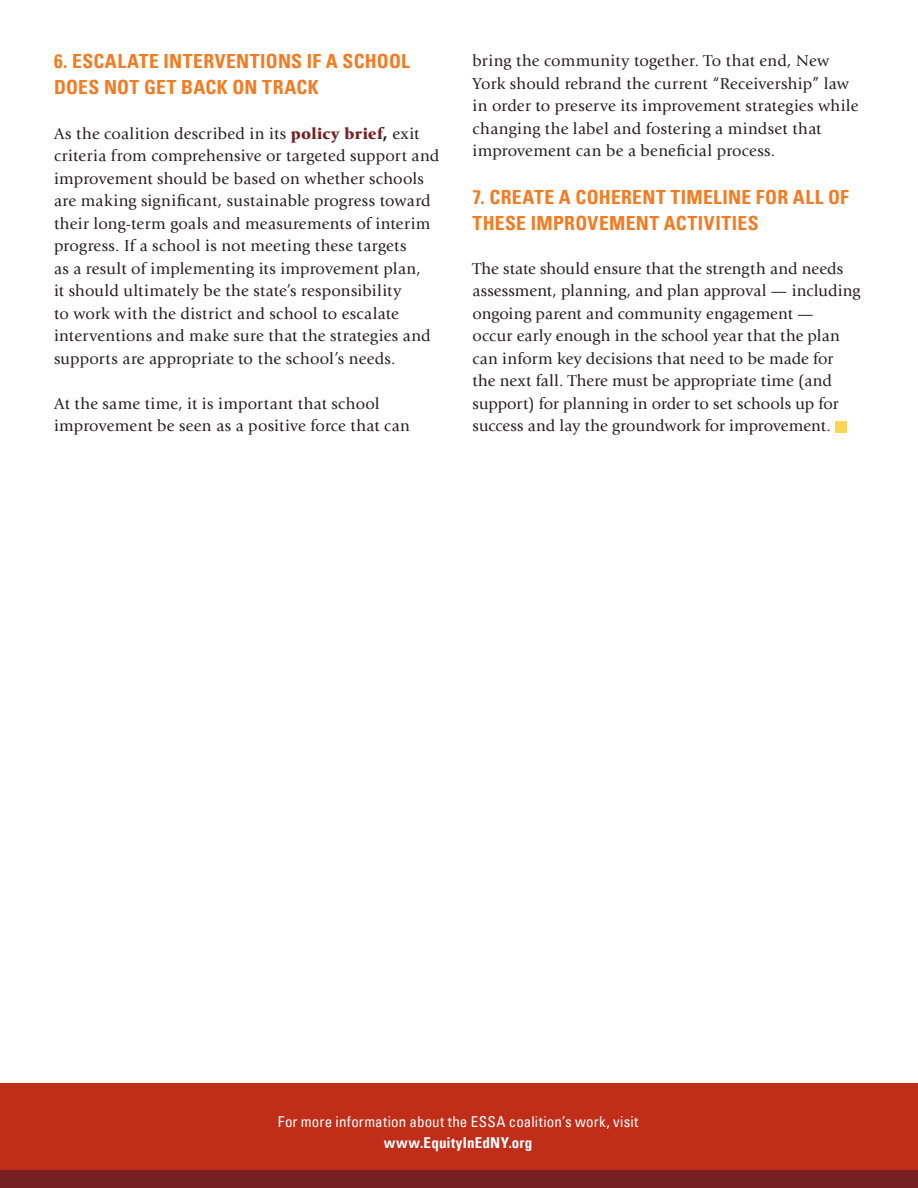
<style>
.page{position:relative;width:918px;height:1188px;background:#fff}
.page>*{position:absolute;margin:0;border:0;box-sizing:border-box;transform-origin:0 0}
.body{font:19.5px/25.5px "Univers Com 67 Bold Cond";letter-spacing:.02em;color:#f47b21}
.body-2{font:16.5px/22.5px "Giovanni";letter-spacing:.01em;color:#231f20}
.body-3{font:condensed 15px "Univers Com 57";letter-spacing:.01em;color:#fff}
.body-4{font:15px "Univers Com 67 Bold Cond";letter-spacing:.015em;color:#fff}
.s1{font-weight:900;color:#762023}
.s2{font-weight:900}
</style>
<div class="page">
<div style="left:0;top:1084px;width:918px;height:104px;background:#c02d19"></div>
<div style="left:0;top:1170px;width:918px;height:18px;background:#762023"></div>
<div style="left:835px;top:421px;width:12px;height:12px;background:#fed356"></div>
<p class="body" style="left:54px;top:48px;width:357px">6. ESCALATE INTERVENTIONS IF A SCHOOL<br>DOES NOT GET BACK ON TRACK</p>
<p class="body-2" style="left:54px;top:122px;width:387px">As the coalition described in its <span class="s1">policy brief</span><span class="s2">,</span> exit criteria from comprehensive or targeted support and improvement should be based on whether schools are making significant, sustainable progress toward their long-term goals and measurements of interim progress. If a school is not meeting these targets<br>as a result of implementing its improvement plan,<br>it should ultimately be the state’s responsibility<br>to work with the district and school to escalate interventions and make sure that the strategies and supports are appropriate to the school’s needs.</p>
<p class="body-2" style="left:54px;top:392px;width:358px">At the same time, it is important that school improvement be seen as a positive force that can</p>
<p class="body-2" style="left:472px;top:50px;width:387px">bring the community together. To that end, New York should rebrand the current “Receivership” law in order to preserve its improvement strategies while changing the label and fostering a mindset that improvement can be a beneficial process.</p>
<p class="body" style="left:472px;top:185px;width:378px">7. CREATE A COHERENT TIMELINE FOR ALL OF<br>THESE IMPROVEMENT ACTIVITIES</p>
<p class="body-2" style="left:472px;top:257px;width:389px">The state should ensure that the strength and needs assessment, planning, and plan approval — including ongoing parent and community engagement —<br>occur early enough in the school year that the plan can inform key decisions that need to be made for<br>the next fall. There must be appropriate time (and support) for planning in order to set schools up for success and lay the groundwork for improvement.</p>
<p class="body-3" style="left:278px;top:1113px;width:362px">For more information about the ESSA coalition’s work, visit</p>
<p class="body-4" style="left:384px;top:1134px;width:150px">www.EquityInEdNY.org</p>
</div>
